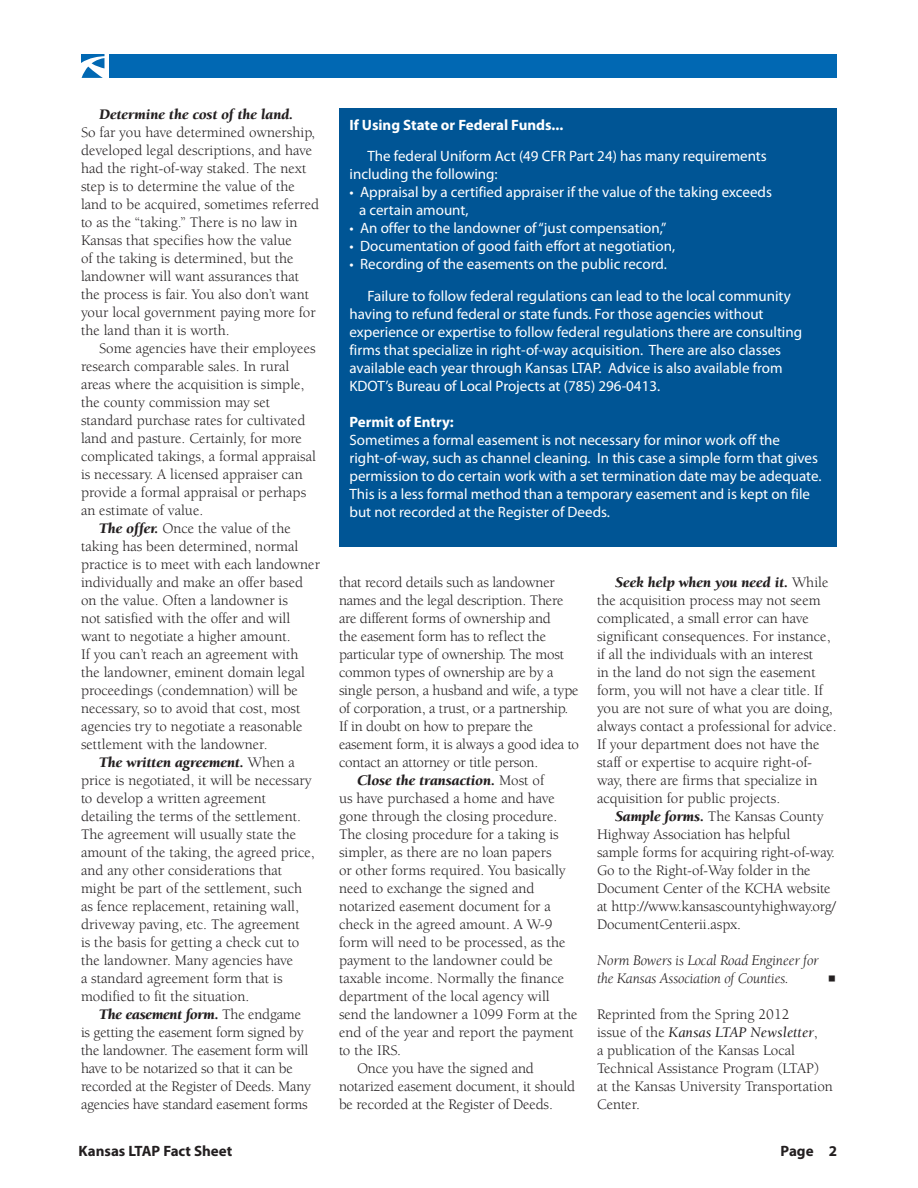
<style>
.page{position:relative;width:918px;height:1188px;background:#fff}
.page>*{position:absolute;margin:0;border:0;box-sizing:border-box;transform-origin:0 0}
.t1{font:15px/18px "Berkeley Std";color:#231f20}
.t2{font:15px/18px "Myriad Pro";color:#fff}
.t3{font:italic 15px/18px "Berkeley Std";letter-spacing:-.01em;color:#231f20}
.t4{font:700 15px "Myriad Pro";color:#fff}
.t5{font:700 15px "Myriad Pro";color:#231f20}
.t6{font:15px "Letter Gothic Std";color:#231f20}
.s1{font-weight:900;font-style:italic}
.s2{font-style:italic}
</style>
<div class="page">
<div style="left:339px;top:108px;width:498px;height:438px;background:#005595"></div>
<svg style="left:81px;top:54px;width:23px;height:24px"></svg>
<div style="left:110px;top:54px;width:727px;height:24px;background:#0168b3"></div>
<p class="t1" style="left:81px;top:105px;width:240px;text-indent:18px"><span class="s1">Determine the cost of the land.<br></span>So far you have determined ownership, developed legal descriptions, and have had the right-of-way staked. The next step is to determine the value of the land to be acquired, sometimes referred to as the “taking.” There is no law in Kansas that specifies how the value<br>of the taking is determined, but the landowner will want assurances that the process is fair. You also don’t want your local government paying more for the land than it is worth.</p>
<p class="t1" style="left:81px;top:339px;width:237px;text-indent:18px">Some agencies have their employees research comparable sales. In rural areas where the acquisition is simple, the county commission may set standard purchase rates for cultivated land and pasture. Certainly, for more complicated takings, a formal appraisal is necessary. A licensed appraiser can provide a formal appraisal or perhaps an estimate of value.</p>
<p class="t1" style="left:81px;top:519px;width:240px;text-indent:18px"><span class="s1">The offer.</span> Once the value of the taking has been determined, normal practice is to meet with each landowner individually and make an offer based on the value. Often a landowner is<br>not satisfied with the offer and will want to negotiate a higher amount.<br>If you can’t reach an agreement with the landowner, eminent domain legal proceedings (condemnation) will be necessary, so to avoid that cost, most agencies try to negotiate a reasonable settlement with the landowner.</p>
<p class="t1" style="left:81px;top:753px;width:235px;text-indent:18px"><span class="s1">The written agreement.</span> When a price is negotiated, it will be necessary to develop a written agreement detailing the terms of the settlement.<br>The agreement will usually state the amount of the taking, the agreed price, and any other considerations that might be part of the settlement, such as fence replacement, retaining wall, driveway paving, etc. The agreement<br>is the basis for getting a check cut to the landowner. Many agencies have<br>a standard agreement form that is modified to fit the situation.</p>
<p class="t1" style="left:81px;top:1005px;width:232px;text-indent:18px"><span class="s1">The easement form.</span> The endgame is getting the easement form signed by the landowner. The easement form will have to be notarized so that it can be recorded at the Register of Deeds. Many agencies have standard easement forms</p>
<p class="t4" style="left:350px;top:115px;width:215px">If Using State or Federal Funds...</p>
<p class="t2" style="left:350px;top:147px;width:419px;text-indent:18px">The federal Uniform Act (49 CFR Part 24) has many requirements including the following:</p>
<p class="t2" style="left:350px;top:183px;width:424px">• Appraisal by a certified appraiser if the value of the taking exceeds</p>
<p class="t2" style="left:359px;top:201px;width:111px">a certain amount,</p>
<p class="t2" style="left:350px;top:219px;width:319px">• An offer to the landowner of “just compensation,”</p>
<p class="t2" style="left:350px;top:237px;width:327px">• Documentation of good faith effort at negotiation,</p>
<p class="t2" style="left:350px;top:255px;width:319px">• Recording of the easements on the public record.</p>
<p class="t2" style="left:350px;top:286px;width:454px;text-indent:18px">Failure to follow federal regulations can lead to the local community having to refund federal or state funds. For those agencies without experience or expertise to follow federal regulations there are consulting firms that specialize in right-of-way acquisition. There are also classes available each year through Kansas LTAP. Advice is also available from KDOT’s Bureau of Local Projects at (785) 296-0413.</p>
<p class="t4" style="left:350px;top:412px;width:106px">Permit of Entry:</p>
<p class="t2" style="left:350px;top:430px;width:474px">Sometimes a formal easement is not necessary for minor work off the right-of-way, such as channel cleaning. In this case a simple form that gives permission to do certain work with a set termination date may be adequate.<br>This is a less formal method than a temporary easement and is kept on file but not recorded at the Register of Deeds.</p>
<p class="t1" style="left:339px;top:573px;width:241px">that record details such as landowner names and the legal description. There are different forms of ownership and<br>the easement form has to reflect the particular type of ownership. The most common types of ownership are by a single person, a husband and wife, a type of corporation, a trust, or a partnership.<br>If in doubt on how to prepare the easement form, it is always a good idea to contact an attorney or title person.</p>
<p class="t1" style="left:339px;top:771px;width:240px;text-indent:18px"><span class="s1">Close the transaction.</span> Most of<br>us have purchased a home and have gone through the closing procedure.<br>The closing procedure for a taking is simpler, as there are no loan papers<br>or other forms required. You basically need to exchange the signed and notarized easement document for a check in the agreed amount. A W-9 form will need to be processed, as the payment to the landowner could be taxable income. Normally the finance department of the local agency will send the landowner a 1099 Form at the end of the year and report the payment to the IRS.</p>
<p class="t1" style="left:339px;top:1059px;width:238px;text-indent:18px">Once you have the signed and notarized easement document, it should be recorded at the Register of Deeds.</p>
<p class="t1" style="left:597px;top:573px;width:241px;text-indent:18px"><span class="s1">Seek help when you need it.</span> While the acquisition process may not seem complicated, a small error can have significant consequences. For instance, if all the individuals with an interest<br>in the land do not sign the easement form, you will not have a clear title. If you are not sure of what you are doing, always contact a professional for advice.<br>If your department does not have the staff or expertise to acquire right-of&shy;way, there are firms that specialize in acquisition for public projects.</p>
<p class="t1" style="left:597px;top:807px;width:240px;text-indent:18px"><span class="s1">Sample forms.</span> The Kansas County Highway Association has helpful sample forms for acquiring right-of-way.<br>Go to the Right-of-Way folder in the Document Center of the KCHA website at http://www.kansascountyhighway.org/ DocumentCenterii.aspx.</p>
<p class="t3" style="left:597px;top:951px;width:223px">Norm Bowers is Local Road Engineer for the Kansas Association of Counties.</p>
<p class="t6" style="left:828px;top:969px;width:10px">■</p>
<p class="t1" style="left:597px;top:1005px;width:237px">Reprinted from the Spring 2012<br>issue of the <span class="s2">Kansas LTAP Newsletter</span>,<br>a publication of the Kansas Local<br>Technical Assistance Program (LTAP) at the Kansas University Transportation<br>Center.</p>
<p class="t5" style="left:79px;top:1141px;width:155px">Kansas LTAP Fact Sheet</p>
<p class="t5" style="left:781px;top:1141px;width:58px">Page 2</p>
</div>
